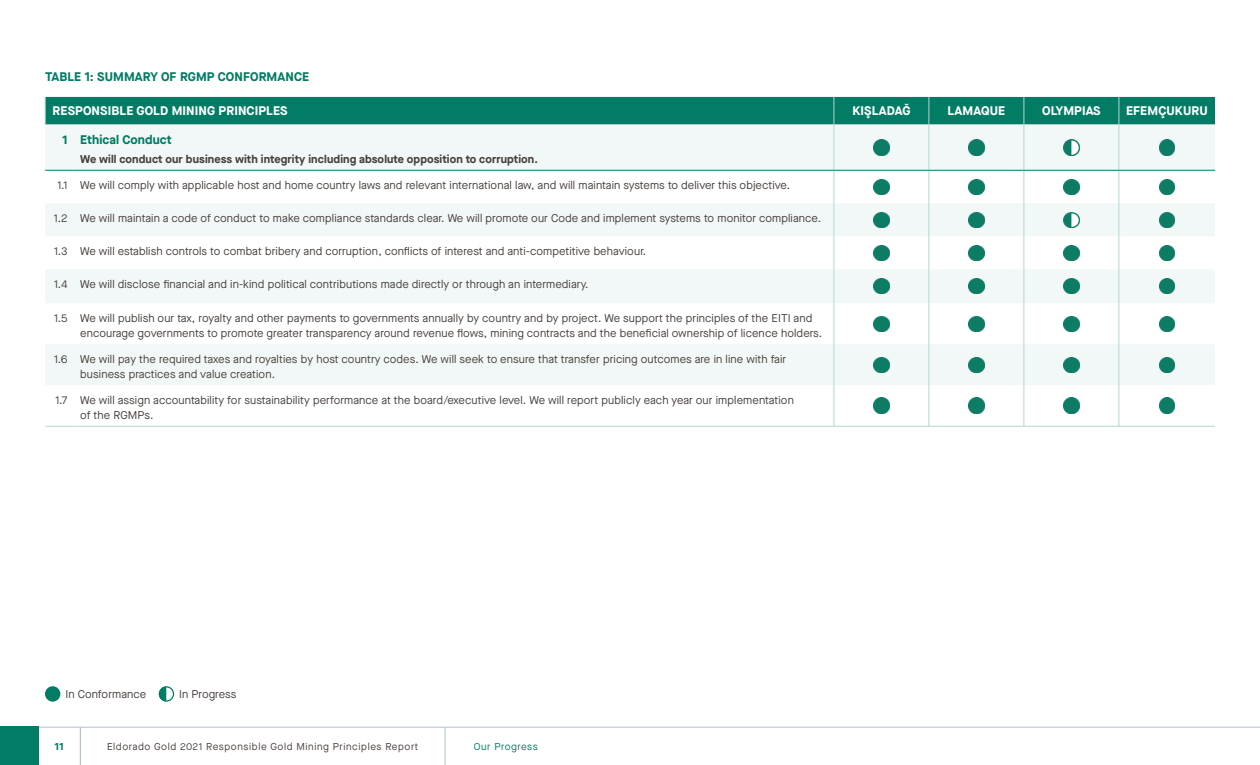
<style>
.page{position:relative;width:1260px;height:765px;background:#fff}
.page>*{position:absolute;margin:0;border:0;box-sizing:border-box;transform-origin:0 0}
.Table_H1{font:700 12.5px "Maison Neue";letter-spacing:.01em;color:#fff}
.t1{font:700 12.5px "Maison Neue";letter-spacing:.01em;color:#027c64}
.t2{font:11.25px/15px "Maison Neue";letter-spacing:.01em;color:#48423e}
.t3{font:700 11.25px "Maison Neue";letter-spacing:.01em;color:#48423e}
.t4{font:10px "Maison Neue";letter-spacing:.06em;color:#48423e}
.t5{font:10px "Maison Neue";letter-spacing:.05em;color:#027c64}
.t6{font:700 10px "Maison Neue";color:#027c64}
</style>
<div class="page">
<hr style="left:80px;top:727px;width:1px;height:38px;background:#b1c3ca">
<hr style="left:445px;top:727px;width:1px;height:38px;background:#b1c3ca">
<hr style="left:0;top:727px;width:1260px;height:1px;background:#b1c3ca">
<div style="left:0;top:727px;width:38px;height:38px;background:#027c64"></div>
<div style="left:45px;top:686px;width:15px;height:16px;background:#027c64;border-radius:50%"></div>
<svg style="left:159px;top:687px;width:7px;height:13px"></svg>
<div style="left:159px;top:686px;width:15px;height:16px;border:1px solid #027c64;border-radius:50%"></div>
<svg style="left:45px;top:125px;width:1170px;height:260px;fill:#f2f8f7"></svg>
<div style="left:45px;top:97px;width:1170px;height:28px;background:#027c64"></div>
<hr style="left:834px;top:125px;width:1px;height:45px;background:#b3d8d1">
<hr style="left:929px;top:125px;width:1px;height:45px;background:#b3d8d1">
<hr style="left:1024px;top:125px;width:1px;height:45px;background:#b3d8d1">
<hr style="left:1119px;top:125px;width:1px;height:45px;background:#b3d8d1">
<hr style="left:834px;top:171px;width:1px;height:32px;background:#b3d8d1">
<hr style="left:929px;top:171px;width:1px;height:32px;background:#b3d8d1">
<hr style="left:1024px;top:171px;width:1px;height:32px;background:#b3d8d1">
<hr style="left:1119px;top:171px;width:1px;height:32px;background:#b3d8d1">
<hr style="left:834px;top:203px;width:1px;height:33px;background:#b3d8d1">
<hr style="left:929px;top:203px;width:1px;height:33px;background:#b3d8d1">
<hr style="left:1024px;top:203px;width:1px;height:33px;background:#b3d8d1">
<hr style="left:1119px;top:203px;width:1px;height:33px;background:#b3d8d1">
<hr style="left:834px;top:236px;width:1px;height:33px;background:#b3d8d1">
<hr style="left:929px;top:236px;width:1px;height:33px;background:#b3d8d1">
<hr style="left:1024px;top:236px;width:1px;height:33px;background:#b3d8d1">
<hr style="left:1119px;top:236px;width:1px;height:33px;background:#b3d8d1">
<hr style="left:834px;top:269px;width:1px;height:34px;background:#b3d8d1">
<hr style="left:929px;top:269px;width:1px;height:34px;background:#b3d8d1">
<hr style="left:1024px;top:269px;width:1px;height:34px;background:#b3d8d1">
<hr style="left:1119px;top:269px;width:1px;height:34px;background:#b3d8d1">
<hr style="left:834px;top:303px;width:1px;height:41px;background:#b3d8d1">
<hr style="left:929px;top:303px;width:1px;height:41px;background:#b3d8d1">
<hr style="left:1024px;top:303px;width:1px;height:41px;background:#b3d8d1">
<hr style="left:1119px;top:303px;width:1px;height:41px;background:#b3d8d1">
<hr style="left:834px;top:344px;width:1px;height:41px;background:#b3d8d1">
<hr style="left:929px;top:344px;width:1px;height:41px;background:#b3d8d1">
<hr style="left:1024px;top:344px;width:1px;height:41px;background:#b3d8d1">
<hr style="left:1119px;top:344px;width:1px;height:41px;background:#b3d8d1">
<hr style="left:834px;top:385px;width:1px;height:41px;background:#b3d8d1">
<hr style="left:929px;top:385px;width:1px;height:41px;background:#b3d8d1">
<hr style="left:1024px;top:385px;width:1px;height:41px;background:#b3d8d1">
<hr style="left:1119px;top:385px;width:1px;height:41px;background:#b3d8d1">
<svg style="left:45px;top:170px;width:28px;height:1px"></svg>
<hr style="left:73px;top:170px;width:761px;height:1px;background:#027c64">
<hr style="left:834px;top:170px;width:95px;height:1px;background:#027c64">
<hr style="left:929px;top:170px;width:95px;height:1px;background:#027c64">
<hr style="left:1024px;top:170px;width:95px;height:1px;background:#027c64">
<hr style="left:1119px;top:170px;width:96px;height:1px;background:#027c64">
<svg style="left:45px;top:426px;width:28px;height:1px"></svg>
<hr style="left:73px;top:426px;width:761px;height:1px;background:#b3d8d1">
<hr style="left:834px;top:426px;width:95px;height:1px;background:#b3d8d1">
<hr style="left:929px;top:426px;width:95px;height:1px;background:#b3d8d1">
<hr style="left:1024px;top:426px;width:95px;height:1px;background:#b3d8d1">
<hr style="left:1119px;top:426px;width:96px;height:1px;background:#b3d8d1">
<img style="left:874px;top:140px;width:15px;height:15px">
<img style="left:969px;top:140px;width:15px;height:15px">
<img style="left:1064px;top:140px;width:15px;height:15px">
<img style="left:1159px;top:140px;width:16px;height:15px">
<img style="left:874px;top:179px;width:15px;height:15px">
<img style="left:969px;top:179px;width:15px;height:15px">
<img style="left:1064px;top:179px;width:15px;height:15px">
<img style="left:1159px;top:179px;width:16px;height:15px">
<img style="left:874px;top:212px;width:15px;height:15px">
<img style="left:969px;top:212px;width:15px;height:15px">
<img style="left:1064px;top:212px;width:15px;height:15px">
<img style="left:1159px;top:212px;width:16px;height:15px">
<img style="left:874px;top:245px;width:15px;height:16px">
<img style="left:969px;top:245px;width:15px;height:16px">
<img style="left:1064px;top:245px;width:15px;height:16px">
<img style="left:1159px;top:245px;width:16px;height:16px">
<img style="left:874px;top:279px;width:15px;height:15px">
<img style="left:969px;top:279px;width:15px;height:15px">
<img style="left:1064px;top:279px;width:15px;height:15px">
<img style="left:1159px;top:279px;width:16px;height:15px">
<img style="left:874px;top:316px;width:15px;height:15px">
<img style="left:969px;top:316px;width:15px;height:15px">
<img style="left:1064px;top:316px;width:15px;height:15px">
<img style="left:1159px;top:316px;width:16px;height:15px">
<img style="left:874px;top:357px;width:15px;height:15px">
<img style="left:969px;top:357px;width:15px;height:15px">
<img style="left:1064px;top:357px;width:15px;height:15px">
<img style="left:1159px;top:357px;width:16px;height:15px">
<img style="left:874px;top:398px;width:15px;height:15px">
<img style="left:969px;top:398px;width:15px;height:15px">
<img style="left:1064px;top:398px;width:15px;height:15px">
<img style="left:1159px;top:398px;width:16px;height:15px">
<h2 class="t1" style="left:45px;top:67px;width:266px">TABLE 1: SUMMARY OF RGMP CONFORMANCE</h2>
<p class="Table_H1" style="left:53px;top:102px;width:237px">RESPONSIBLE GOLD MINING PRINCIPLES</p>
<p class="Table_H1" style="left:852px;top:102px;width:60px">KIŞLADAĞ</p>
<p class="Table_H1" style="left:948px;top:102px;width:59px">LAMAQUE</p>
<p class="Table_H1" style="left:1042px;top:102px;width:60px">OLYMPIAS</p>
<p class="Table_H1" style="left:1126px;top:102px;width:83px">EFEMÇUKURU</p>
<h3 class="t1" style="left:63px;top:131px;width:7px">1</h3>
<h3 class="t1" style="left:80px;top:131px;width:93px">Ethical Conduct</h3>
<p class="t3" style="left:80px;top:151px;width:459px">We will conduct our business with integrity including absolute opposition to corruption.</p>
<p class="t2" style="left:57px;top:177px;width:12px">1.1</p>
<p class="t2" style="left:80px;top:177px;width:711px">We will comply with applicable host and home country laws and relevant international law, and will maintain systems to deliver this objective.</p>
<p class="t2" style="left:54px;top:210px;width:15px">1.2</p>
<p class="t2" style="left:80px;top:210px;width:743px">We will maintain a code of conduct to make compliance standards clear. We will promote our Code and implement systems to monitor compliance.</p>
<p class="t2" style="left:54px;top:243px;width:15px">1.3</p>
<p class="t2" style="left:80px;top:243px;width:568px">We will establish controls to combat bribery and corruption, conflicts of interest and anti-competitive behaviour.</p>
<p class="t2" style="left:54px;top:276px;width:15px">1.4</p>
<p class="t2" style="left:80px;top:276px;width:510px">We will disclose financial and in-kind political contributions made directly or through an intermediary.</p>
<p class="t2" style="left:54px;top:310px;width:15px">1.5</p>
<p class="t2" style="left:80px;top:310px;width:744px">We will publish our tax, royalty and other payments to governments annually by country and by project. We support the principles of the EITI and encourage governments to promote greater transparency around revenue flows, mining contracts and the beneficial ownership of licence holders.</p>
<p class="t2" style="left:54px;top:351px;width:15px">1.6</p>
<p class="t2" style="left:80px;top:351px;width:708px">We will pay the required taxes and royalties by host country codes. We will seek to ensure that transfer pricing outcomes are in line with fair business practices and value creation.</p>
<p class="t2" style="left:55px;top:392px;width:14px">1.7</p>
<p class="t2" style="left:80px;top:392px;width:715px">We will assign accountability for sustainability performance at the board/executive level. We will report publicly each year our implementation of the RGMPs.</p>
<p class="t2" style="left:65px;top:686px;width:82px">In Conformance</p>
<p class="t2" style="left:179px;top:686px;width:59px">In Progress</p>
<p class="t6" style="left:55px;top:740px;width:10px">11</p>
<p class="t4" style="left:107px;top:740px;width:313px">Eldorado Gold 2021 Responsible Gold Mining Principles Report</p>
<p class="t5" style="left:474px;top:740px;width:66px">Our Progress</p>
</div>
